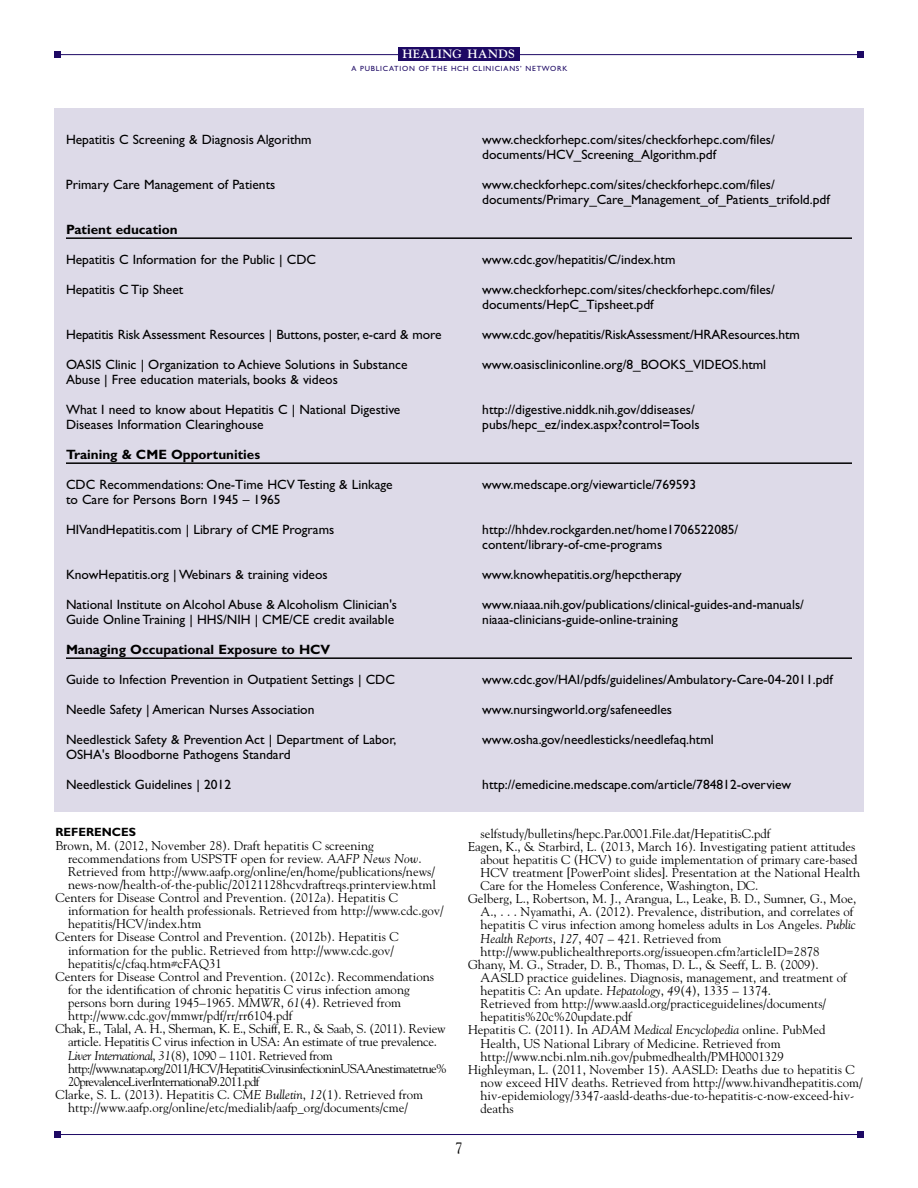
<style>
.page{position:relative;width:918px;height:1188px;background:#fff}
.page>*{position:absolute;margin:0;border:0;box-sizing:border-box;transform-origin:0 0}
.t1{font:15px "Goudy";color:#000}
.t2{font:13.5px/15px "Gill Sans";color:#000}
.t3{font:700 13.5px "Gill Sans";color:#000}
.t4{font:12.75px "Goudy";color:#000}
.t5{font:12.75px "Goudy";letter-spacing:-.025em;color:#000}
.t6{font:12.75px "Goudy";letter-spacing:-.055em;color:#000}
.t7{font:700 12px "Goudy";letter-spacing:.03em;color:#fff}
.t8{font:700 12px "Gill Sans";color:#000}
.t9{font:7.5px "Gill Sans";letter-spacing:.1em;color:#1d0964}
.s1{font-style:italic}
</style>
<div class="page">
<div style="left:54px;top:108px;width:810px;height:704px;background:#dddae8"></div>
<hr style="left:66px;top:237px;width:786px;height:2px;background:#000">
<hr style="left:66px;top:462px;width:786px;height:2px;background:#000">
<hr style="left:66px;top:657px;width:786px;height:2px;background:#000">
<hr style="left:54px;top:1134px;width:810px;height:1px;background:#1d0964">
<div style="left:857px;top:1131px;width:7px;height:7px;background:#1d0964"></div>
<div style="left:54px;top:1131px;width:7px;height:7px;background:#1d0964"></div>
<hr style="left:54px;top:54px;width:810px;height:1px;background:#1d0964">
<div style="left:857px;top:51px;width:7px;height:7px;background:#1d0964"></div>
<div style="left:54px;top:51px;width:7px;height:7px;background:#1d0964"></div>
<div style="left:398px;top:47px;width:122px;height:14px;background:#1d0964"></div>
<p class="t7" style="left:403px;top:47px;width:114px">HEALING HANDS</p>
<p class="t9" style="left:351px;top:64px;width:217px">A PUBLICATION OF THE HCH CLINICIANS’ NETWORK</p>
<p class="t2" style="left:66px;top:132px;width:247px">Hepatitis C Screening &amp; Diagnosis Algorithm</p>
<p class="t2" style="left:482px;top:132px;width:294px">www.checkforhepc.com/sites/checkforhepc.com/files/ documents/HCV_Screening_Algorithm.pdf</p>
<p class="t2" style="left:66px;top:177px;width:211px">Primary Care Management of Patients</p>
<p class="t2" style="left:482px;top:177px;width:349px">www.checkforhepc.com/sites/checkforhepc.com/files/ documents/Primary_Care_Management_of_Patients_trifold.pdf</p>
<p class="t3" style="left:66px;top:225px;width:113px">Patient education</p>
<p class="t2" style="left:66px;top:252px;width:252px">Hepatitis C Information for the Public | CDC</p>
<p class="t2" style="left:482px;top:252px;width:195px">www.cdc.gov/hepatitis/C/index.htm</p>
<p class="t2" style="left:66px;top:282px;width:119px">Hepatitis C Tip Sheet</p>
<p class="t2" style="left:482px;top:282px;width:294px">www.checkforhepc.com/sites/checkforhepc.com/files/ documents/HepC_Tipsheet.pdf</p>
<p class="t2" style="left:66px;top:327px;width:377px">Hepatitis Risk Assessment Resources | Buttons, poster, e-card &amp; more</p>
<p class="t2" style="left:482px;top:327px;width:319px">www.cdc.gov/hepatitis/RiskAssessment/HRAResources.htm</p>
<p class="t2" style="left:66px;top:357px;width:343px">OASIS Clinic | Organization to Achieve Solutions in Substance</p>
<p class="t2" style="left:482px;top:357px;width:285px">www.oasiscliniconline.org/8_BOOKS_VIDEOS.html</p>
<p class="t2" style="left:66px;top:372px;width:273px">Abuse | Free education materials, books &amp; videos</p>
<p class="t2" style="left:66px;top:402px;width:336px">What I need to know about Hepatitis C | National Digestive</p>
<p class="t2" style="left:482px;top:402px;width:214px">http://digestive.niddk.nih.gov/ddiseases/</p>
<p class="t2" style="left:66px;top:417px;width:199px">Diseases Information Clearinghouse</p>
<p class="t2" style="left:482px;top:417px;width:219px">pubs/hepc_ez/index.aspx?control=Tools</p>
<p class="t3" style="left:66px;top:450px;width:196px">Training &amp; CME Opportunities</p>
<p class="t2" style="left:66px;top:477px;width:328px">CDC Recommendations: One-Time HCV Testing &amp; Linkage</p>
<p class="t2" style="left:482px;top:477px;width:215px">www.medscape.org/viewarticle/769593</p>
<p class="t2" style="left:66px;top:492px;width:216px">to Care for Persons Born 1945 – 1965</p>
<p class="t2" style="left:66px;top:522px;width:270px">HIVandHepatitis.com | Library of CME Programs</p>
<p class="t2" style="left:482px;top:522px;width:258px">http://hhdev.rockgarden.net/home1706522085/ content/library-of-cme-programs</p>
<p class="t2" style="left:66px;top:567px;width:263px">KnowHepatitis.org | Webinars &amp; training videos</p>
<p class="t2" style="left:482px;top:567px;width:201px">www.knowhepatitis.org/hepctherapy</p>
<p class="t2" style="left:66px;top:597px;width:333px">National Institute on Alcohol Abuse &amp; Alcoholism Clinician's</p>
<p class="t2" style="left:482px;top:597px;width:323px">www.niaaa.nih.gov/publications/clinical-guides-and-manuals/</p>
<p class="t2" style="left:66px;top:612px;width:330px">Guide Online Training | HHS/NIH | CME/CE credit available</p>
<p class="t2" style="left:482px;top:612px;width:197px">niaaa-clinicians-guide-online-training</p>
<p class="t3" style="left:66px;top:645px;width:266px">Managing Occupational Exposure to HCV</p>
<p class="t2" style="left:66px;top:672px;width:330px">Guide to Infection Prevention in Outpatient Settings | CDC</p>
<p class="t2" style="left:482px;top:672px;width:352px">www.cdc.gov/HAI/pdfs/guidelines/Ambulatory-Care-04-2011.pdf</p>
<p class="t2" style="left:66px;top:702px;width:250px">Needle Safety | American Nurses Association</p>
<p class="t2" style="left:482px;top:702px;width:191px">www.nursingworld.org/safeneedles</p>
<p class="t2" style="left:66px;top:732px;width:332px">Needlestick Safety &amp; Prevention Act | Department of Labor,</p>
<p class="t2" style="left:482px;top:732px;width:233px">www.osha.gov/needlesticks/needlefaq.html</p>
<p class="t2" style="left:66px;top:747px;width:226px">OSHA's Bloodborne Pathogens Standard</p>
<p class="t2" style="left:66px;top:777px;width:167px">Needlestick Guidelines | 2012</p>
<p class="t2" style="left:482px;top:777px;width:310px">http://emedicine.medscape.com/article/784812-overview</p>
<p class="t8" style="left:56px;top:828px;width:82px">REFERENCES</p>
<p class="t4" style="left:56px;top:838px;width:320px">Brown, M. (2012, November 28). Draft hepatitis C screening</p>
<p class="t4" style="left:68px;top:851px;width:355px">recommendations from USPSTF open for review. <span class="s1">AAFP News Now</span>.</p>
<p class="t4" style="left:68px;top:864px;width:368px">Retrieved from http://www.aafp.org/online/en/home/publications/news/</p>
<p class="t4" style="left:68px;top:877px;width:370px">news-now/health-of-the-public/20121128hcvdraftreqs.printerview.html</p>
<p class="t4" style="left:56px;top:890px;width:344px">Centers for Disease Control and Prevention. (2012a). Hepatitis C</p>
<p class="t4" style="left:68px;top:903px;width:377px">information for health professionals. Retrieved from http://www.cdc.gov/</p>
<p class="t4" style="left:68px;top:916px;width:135px">hepatitis/HCV/index.htm</p>
<p class="t4" style="left:56px;top:930px;width:345px">Centers for Disease Control and Prevention. (2012b). Hepatitis C</p>
<p class="t4" style="left:68px;top:943px;width:328px">information for the public. Retrieved from http://www.cdc.gov/</p>
<p class="t4" style="left:68px;top:956px;width:155px">hepatitis/c/cfaq.htm#cFAQ31</p>
<p class="t4" style="left:56px;top:969px;width:380px">Centers for Disease Control and Prevention. (2012c). Recommendations</p>
<p class="t4" style="left:68px;top:982px;width:343px">for the identification of chronic hepatitis C virus infection among</p>
<p class="t4" style="left:68px;top:995px;width:334px">persons born during 1945–1965. <span class="s1">MMWR</span>, <span class="s1">61</span>(4). Retrieved from</p>
<p class="t4" style="left:68px;top:1008px;width:226px">http://www.cdc.gov/mmwr/pdf/rr/rr6104.pdf</p>
<p class="t5" style="left:56px;top:1021px;width:392px">Chak, E., Talal, A. H., Sherman, K. E., Schiff, E. R., &amp; Saab, S. (2011). Review</p>
<p class="t5" style="left:68px;top:1035px;width:371px">article. Hepatitis C virus infection in USA: An estimate of true prevalence.</p>
<p class="t5" style="left:68px;top:1048px;width:266px"><span class="s1">Liver International</span>, <span class="s1">31</span>(8), 1090 – 1101. Retrieved from</p>
<p class="t6" style="left:68px;top:1061px;width:380px">http://www.natap.org/2011/HCV/HepatitisCvirusinfectioninUSAAnestimatetrue%</p>
<p class="t6" style="left:68px;top:1074px;width:193px">20prevalenceLiverInternational9.2011.pdf</p>
<p class="t4" style="left:56px;top:1087px;width:369px">Clarke, S. L. (2013). Hepatitis C. <span class="s1">CME Bulletin</span>, <span class="s1">12</span>(1). Retrieved from</p>
<p class="t4" style="left:68px;top:1100px;width:342px">http://www.aafp.org/online/etc/medialib/aafp_org/documents/cme/</p>
<p class="t4" style="left:481px;top:826px;width:291px">selfstudy/bulletins/hepc.Par.0001.File.dat/HepatitisC.pdf</p>
<p class="t4" style="left:468px;top:839px;width:389px">Eagen, K., &amp; Starbird, L. (2013, March 16). Investigating patient attitudes</p>
<p class="t4" style="left:481px;top:852px;width:379px">about hepatitis C (HCV) to guide implementation of primary care-based</p>
<p class="t4" style="left:481px;top:865px;width:381px">HCV treatment [PowerPoint slides]. Presentation at the National Health</p>
<p class="t4" style="left:481px;top:878px;width:279px">Care for the Homeless Conference, Washington, DC.</p>
<p class="t4" style="left:468px;top:891px;width:390px">Gelberg, L., Robertson, M. J., Arangua, L., Leake, B. D., Sumner, G., Moe,</p>
<p class="t4" style="left:481px;top:905px;width:374px">A., . . . Nyamathi, A. (2012). Prevalence, distribution, and correlates of</p>
<p class="t4" style="left:481px;top:918px;width:377px">hepatitis C virus infection among homeless adults in Los Angeles. <span class="s1">Public</span></p>
<p class="t4" style="left:481px;top:931px;width:242px"><span class="s1">Health Reports</span>, <span class="s1">127</span>, 407 – 421. Retrieved from</p>
<p class="t4" style="left:481px;top:944px;width:340px">http://www.publichealthreports.org/issueopen.cfm?articleID=2878</p>
<p class="t4" style="left:468px;top:957px;width:352px">Ghany, M. G., Strader, D. B., Thomas, D. L., &amp; Seeff, L. B. (2009).</p>
<p class="t4" style="left:481px;top:970px;width:368px">AASLD practice guidelines. Diagnosis, management, and treatment of</p>
<p class="t4" style="left:481px;top:983px;width:292px">hepatitis C: An update. <span class="s1">Hepatology</span>, <span class="s1">49</span>(4), 1335 – 1374.</p>
<p class="t4" style="left:481px;top:996px;width:347px">Retrieved from http://www.aasld.org/practiceguidelines/documents/</p>
<p class="t4" style="left:481px;top:1010px;width:153px">hepatitis%20c%20update.pdf</p>
<p class="t4" style="left:468px;top:1023px;width:359px">Hepatitis C. (2011). In <span class="s1">ADAM Medical Encyclopedia</span> online. PubMed</p>
<p class="t4" style="left:481px;top:1036px;width:302px">Health, US National Library of Medicine. Retrieved from</p>
<p class="t4" style="left:481px;top:1049px;width:305px">http://www.ncbi.nlm.nih.gov/pubmedhealth/PMH0001329</p>
<p class="t4" style="left:468px;top:1062px;width:388px">Highleyman, L. (2011, November 15). AASLD: Deaths due to hepatitis C</p>
<p class="t4" style="left:481px;top:1075px;width:384px">now exceed HIV deaths. Retrieved from http://www.hivandhepatitis.com/</p>
<p class="t4" style="left:481px;top:1088px;width:375px">hiv-epidemiology/3347-aasld-deaths-due-to-hepatitis-c-now-exceed-hiv-</p>
<p class="t4" style="left:481px;top:1101px;width:35px">deaths</p>
<p class="t1" style="left:455px;top:1139px;width:9px">7</p>
</div>
